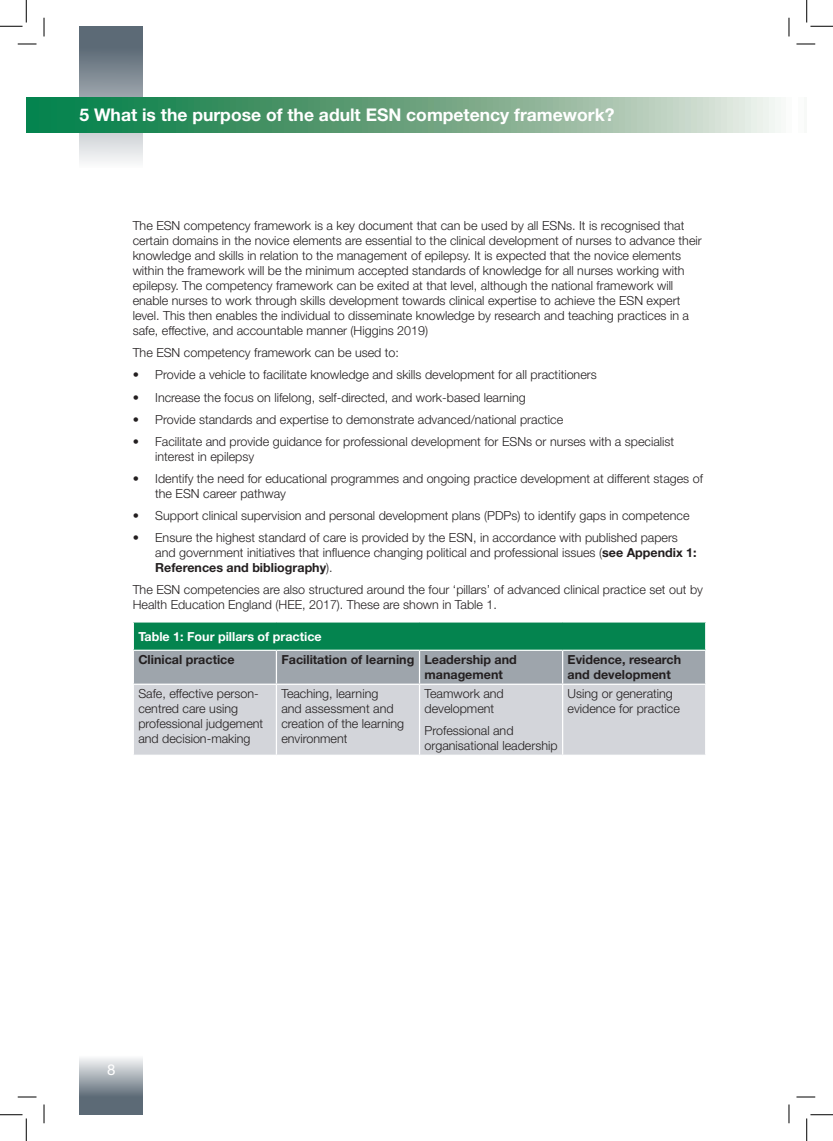
<style>
.page{position:relative;width:833px;height:1141px;background:#fff}
.page>*{position:absolute;margin:0;border:0;box-sizing:border-box;transform-origin:0 0}
.Page_Heading{font:700 17.5px "Helvetica Neue LT Std";color:#fff}
.t1{font:15px "Helvetica Neue LT Std";color:#fff}
.Body_Text{font:300 12.5px/15px "Helvetica Neue LT Std";color:#231f20}
.Body_Text_Bold_Paragraph{font:700 12.5px/15px "Helvetica Neue LT Std";color:#231f20}
.Body_Text-2{font:700 12.5px "Helvetica Neue LT Std";color:#fff}
.s1{font-weight:700}
</style>
<div class="page">
<svg style="left:79px;top:26px;width:64px;height:136px;background:#929ca4"></svg>
<svg style="left:79px;top:1058px;width:64px;height:56px;background:#919aa2"></svg>
<svg style="left:26px;top:97px;width:755px;height:36px;background:#6da986"></svg>
<div style="left:134px;top:685px;width:570px;height:69px;background:#d3d5da"></div>
<svg style="left:133px;top:622px;width:571px;height:61px;background:#599783"></svg>
<hr style="left:133px;top:649px;width:143px;height:2px;background:#fff">
<hr style="left:133px;top:651px;width:1px;height:32px;background:#fff">
<hr style="left:276px;top:649px;width:143px;height:2px;background:#fff">
<hr style="left:275px;top:651px;width:2px;height:32px;background:#fff">
<hr style="left:419px;top:649px;width:143px;height:2px;background:#fff">
<hr style="left:418px;top:651px;width:2px;height:32px;background:#fff">
<hr style="left:562px;top:649px;width:144px;height:2px;background:#fff">
<hr style="left:561px;top:651px;width:2px;height:32px;background:#fff">
<hr style="left:275px;top:684px;width:2px;height:70px;background:#fff">
<hr style="left:418px;top:684px;width:2px;height:70px;background:#fff">
<hr style="left:561px;top:684px;width:2px;height:70px;background:#fff">
<svg style="left:18px;top:43px;width:18px;height:2px"></svg>
<svg style="left:796px;top:43px;width:18px;height:2px"></svg>
<svg style="left:18px;top:1096px;width:18px;height:1px"></svg>
<svg style="left:796px;top:1096px;width:18px;height:1px"></svg>
<svg style="left:43px;top:18px;width:2px;height:18px"></svg>
<svg style="left:43px;top:1104px;width:2px;height:19px"></svg>
<svg style="left:788px;top:18px;width:1px;height:18px"></svg>
<svg style="left:788px;top:1104px;width:1px;height:19px"></svg>
<svg style="left:0;top:0;width:27px;height:27px"></svg>
<svg style="left:0;top:1114px;width:27px;height:26px"></svg>
<svg style="left:806px;top:0;width:26px;height:27px"></svg>
<svg style="left:806px;top:1114px;width:26px;height:26px"></svg>
<p class="Page_Heading" style="left:79px;top:104px;width:536px">5 What is the purpose of the adult ESN competency framework?</p>
<p class="Body_Text" style="left:133px;top:218px;width:570px">The ESN competency framework is a key document that can be used by all ESNs. It is recognised that certain domains in the novice elements are essential to the clinical development of nurses to advance their knowledge and skills in relation to the management of epilepsy. It is expected that the novice elements within the framework will be the minimum accepted standards of knowledge for all nurses working with epilepsy. The competency framework can be exited at that level, although the national framework will enable nurses to work through skills development towards clinical expertise to achieve the ESN expert level. This then enables the individual to disseminate knowledge by research and teaching practices in a safe, effective, and accountable manner (Higgins 2019)</p>
<p class="Body_Text" style="left:133px;top:345px;width:268px">The ESN competency framework can be used to:</p>
<p class="Body_Text" style="left:133px;top:367px;width:465px">• Provide a vehicle to facilitate knowledge and skills development for all practitioners</p>
<p class="Body_Text" style="left:133px;top:389px;width:394px">• Increase the focus on lifelong, self-directed, and work-based learning</p>
<p class="Body_Text" style="left:133px;top:411px;width:432px">• Provide standards and expertise to demonstrate advanced/national practice</p>
<p class="Body_Text" style="left:155px;top:433px;width:520px;text-indent:-22px">• Facilitate and provide guidance for professional development for ESNs or nurses with a specialist interest in epilepsy</p>
<p class="Body_Text" style="left:155px;top:470px;width:549px;text-indent:-22px">• Identify the need for educational programmes and ongoing practice development at different stages of the ESN career pathway</p>
<p class="Body_Text" style="left:133px;top:507px;width:558px">• Support clinical supervision and personal development plans (PDPs) to identify gaps in competence</p>
<p class="Body_Text" style="left:155px;top:530px;width:542px;text-indent:-22px">• Ensure the highest standard of care is provided by the ESN, in accordance with published papers and government initiatives that influence changing political and professional issues (<span class="s1">see Appendix 1:<br>References and bibliography</span>).</p>
<p class="Body_Text" style="left:133px;top:582px;width:571px">The ESN competencies are also structured around the four ‘pillars’ of advanced clinical practice set out by<br>Health Education England (HEE, 2017). These are shown in Table 1.</p>
<p class="Body_Text-2" style="left:138px;top:628px;width:185px">Table 1: Four pillars of practice</p>
<p class="Body_Text_Bold_Paragraph" style="left:138px;top:652px;width:98px">Clinical practice</p>
<p class="Body_Text_Bold_Paragraph" style="left:281px;top:652px;width:134px">Facilitation of learning</p>
<p class="Body_Text_Bold_Paragraph" style="left:424px;top:652px;width:94px">Leadership and management</p>
<p class="Body_Text_Bold_Paragraph" style="left:567px;top:652px;width:115px">Evidence, research and development</p>
<p class="Body_Text" style="left:138px;top:686px;width:126px">Safe, effective person&shy;centred care using professional judgement and decision-making</p>
<p class="Body_Text" style="left:281px;top:686px;width:124px">Teaching, learning<br>and assessment and creation of the learning environment</p>
<p class="Body_Text" style="left:424px;top:686px;width:81px">Teamwork and development</p>
<p class="Body_Text" style="left:567px;top:686px;width:114px">Using or generating evidence for practice</p>
<p class="Body_Text" style="left:424px;top:723px;width:134px">Professional and organisational leadership</p>
<p class="t1" style="left:107px;top:1060px;width:10px">8</p>
</div>
